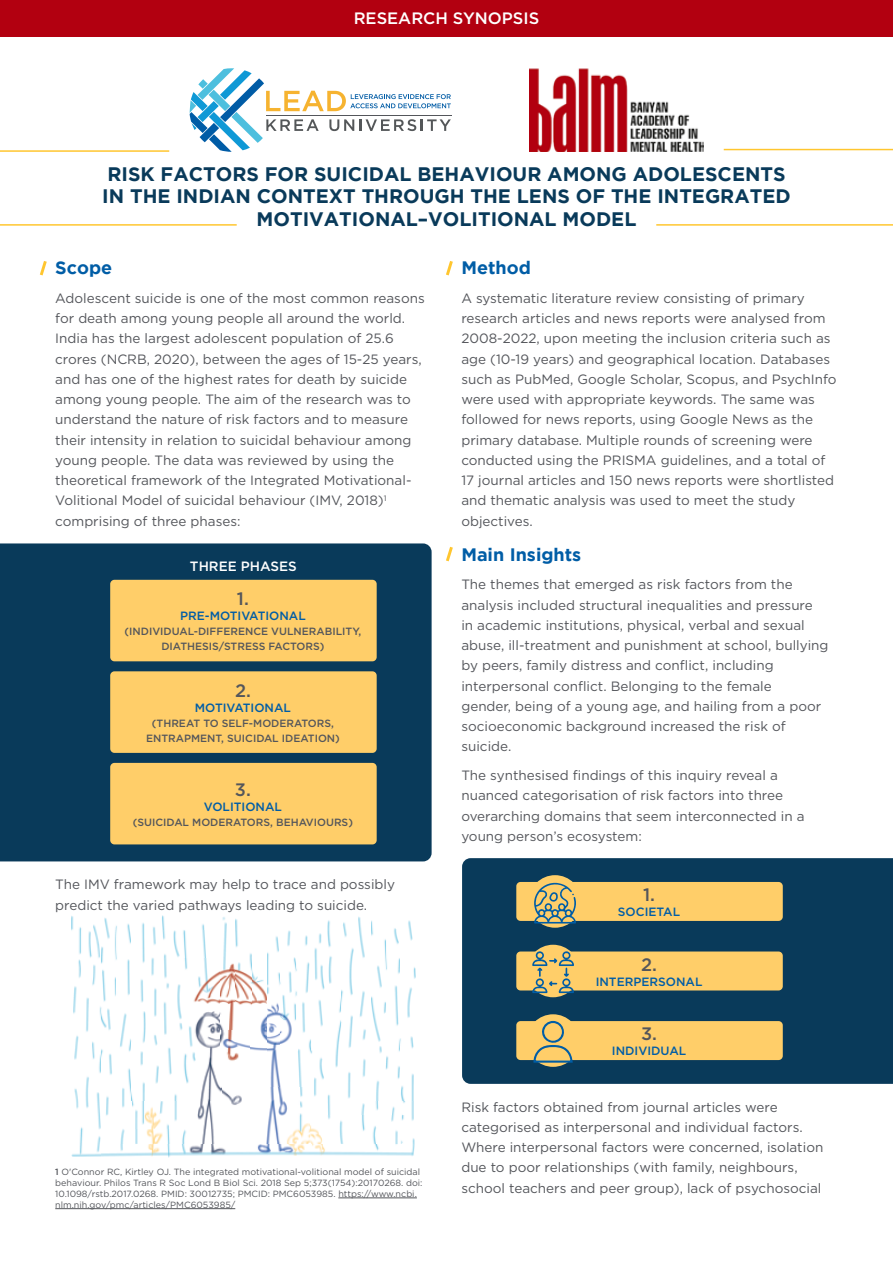
<style>
.page{position:relative;width:893px;height:1263px;background:#fff}
.page>*{position:absolute;margin:0;border:0;box-sizing:border-box;transform-origin:0 0}
.t1{font:700 19.5px/22.2px "Gotham";color:#093a5a;text-align:center}
.t2{font:700 18px "Gotham";color:#005da6}
.t3{font:500 18px "Gotham";color:#54565b}
.t4{font:500 16.5px "Gotham";color:#fff}
.t5{font:13.5px/20.2px "Gotham";color:#54565b}
.t6{font:500 13.5px "Gotham";color:#fff}
.t7{font:500 12px "Gotham";color:#005da6}
.t8{font:500 10.5px/15px "Gotham";color:#54565b;text-align:center}
.t9{font:9px/10.8px "Gotham";color:#54565b}
.s1{font-weight:500}
</style>
<div class="page">
<div style="left:0;top:543px;width:432px;height:318px;background:#093a5a"></div>
<svg style="left:190px;top:68px;width:261px;height:84px"></svg>
<img style="left:530px;top:68px;width:173px;height:84px">
<div style="left:0;top:0;width:893px;height:36px;background:#b20010"></div>
<hr style="left:656px;top:224px;width:237px;height:2px;background:#ffc62f">
<hr style="left:0;top:224px;width:237px;height:2px;background:#ffc62f">
<hr style="left:724px;top:149px;width:169px;height:1px;background:#ffc62f">
<hr style="left:0;top:150px;width:169px;height:2px;background:#ffc62f">
<div style="left:110px;top:580px;width:267px;height:81px;background:#ffce69;border-radius:4px"></div>
<div style="left:110px;top:671px;width:267px;height:82px;background:#ffce69;border-radius:4px"></div>
<div style="left:110px;top:763px;width:267px;height:81px;background:#ffce69;border-radius:4px"></div>
<div style="left:462px;top:858px;width:431px;height:226px;background:#093a5a"></div>
<div style="left:516px;top:882px;width:267px;height:39px;background:#ffce69;border-radius:4px"></div>
<div style="left:529px;top:875px;width:52px;height:53px;background:#ffce69;border-radius:50%"></div>
<svg style="left:534px;top:882px;width:42px;height:41px"></svg>
<div style="left:516px;top:951px;width:267px;height:39px;background:#ffce69;border-radius:4px"></div>
<div style="left:527px;top:945px;width:52px;height:52px;background:#ffce69;border-radius:50%"></div>
<svg style="left:531px;top:951px;width:44px;height:42px"></svg>
<div style="left:516px;top:1021px;width:267px;height:39px;background:#ffce69;border-radius:4px"></div>
<div style="left:527px;top:1014px;width:52px;height:53px;background:#ffce69;border-radius:50%"></div>
<svg style="left:533px;top:1021px;width:40px;height:42px"></svg>
<svg style="left:446px;top:261px;width:7px;height:14px"></svg>
<svg style="left:40px;top:261px;width:7px;height:14px"></svg>
<svg style="left:446px;top:547px;width:7px;height:14px"></svg>
<img style="left:72px;top:916px;width:29px;height:241px">
<img style="left:101px;top:1143px;width:314px;height:14px">
<img style="left:120px;top:1129px;width:94px;height:14px">
<img style="left:266px;top:1086px;width:45px;height:57px">
<img style="left:311px;top:1115px;width:104px;height:28px">
<img style="left:101px;top:918px;width:15px;height:198px">
<img style="left:132px;top:1100px;width:82px;height:29px">
<img style="left:116px;top:923px;width:16px;height:185px">
<img style="left:221px;top:1087px;width:21px;height:18px">
<img style="left:327px;top:1094px;width:4px;height:21px">
<img style="left:361px;top:1100px;width:53px;height:15px">
<img style="left:131px;top:922px;width:15px;height:178px">
<img style="left:163px;top:958px;width:58px;height:142px">
<img style="left:311px;top:933px;width:14px;height:164px">
<img style="left:341px;top:922px;width:13px;height:177px">
<img style="left:376px;top:1081px;width:4px;height:19px">
<img style="left:401px;top:1073px;width:13px;height:27px">
<img style="left:151px;top:926px;width:8px;height:158px">
<img style="left:266px;top:936px;width:15px;height:150px">
<img style="left:296px;top:935px;width:15px;height:151px">
<img style="left:362px;top:1059px;width:4px;height:18px">
<img style="left:385px;top:928px;width:15px;height:151px">
<img style="left:221px;top:1029px;width:30px;height:32px">
<img style="left:327px;top:920px;width:14px;height:148px">
<img style="left:251px;top:953px;width:15px;height:98px">
<img style="left:281px;top:930px;width:15px;height:114px">
<img style="left:371px;top:920px;width:15px;height:138px">
<img style="left:400px;top:967px;width:15px;height:82px">
<img style="left:359px;top:991px;width:7px;height:49px">
<img style="left:221px;top:917px;width:15px;height:112px">
<img style="left:236px;top:919px;width:15px;height:86px">
<img style="left:358px;top:916px;width:7px;height:42px">
<img style="left:162px;top:929px;width:44px;height:29px">
<img style="left:408px;top:920px;width:5px;height:21px">
<img style="left:162px;top:915px;width:3px;height:14px">
<img style="left:201px;top:924px;width:4px;height:5px">
<hr style="left:338px;top:1197px;width:79px;height:1px;background:#54565b">
<hr style="left:55px;top:1208px;width:180px;height:1px;background:#54565b">
<p class="t4" style="left:354px;top:7px;width:187px">RESEARCH SYNOPSIS</p>
<h1 class="t1" style="left:102px;top:163px;width:690px">RISK FACTORS FOR SUICIDAL BEHAVIOUR AMONG ADOLESCENTS<br>IN THE INDIAN CONTEXT THROUGH THE LENS OF THE INTEGRATED<br>MOTIVATIONAL–VOLITIONAL MODEL</h1>
<h2 class="t2" style="left:55px;top:257px;width:58px">Scope</h2>
<p class="t5" style="left:55px;top:288px;width:371px">Adolescent suicide is one of the most common reasons for death among young people all around the world.<br>India has the largest adolescent population of 25.6 crores (NCRB, 2020), between the ages of 15-25 years, and has one of the highest rates for death by suicide among young people. The aim of the research was to understand the nature of risk factors and to measure their intensity in relation to suicidal behaviour among young people. The data was reviewed by using the theoretical framework of the Integrated Motivational-Volitional Model of suicidal behaviour (IMV, 2018)<sup>1 </sup>comprising of three phases:</p>
<p class="t6" style="left:190px;top:558px;width:109px">THREE PHASES</p>
<h2 class="t3" style="left:237px;top:587px;width:13px">1.</h2>
<p class="t7" style="left:180px;top:608px;width:127px">PRE-MOTIVATIONAL</p>
<p class="t8" style="left:125px;top:624px;width:238px">(INDIVIDUAL-DIFFERENCE VULNERABILITY,<br>DIATHESIS/STRESS FACTORS)</p>
<h2 class="t3" style="left:235px;top:679px;width:17px">2.</h2>
<p class="t7" style="left:195px;top:700px;width:98px">MOTIVATIONAL</p>
<p class="t8" style="left:146px;top:715px;width:195px">(THREAT TO SELF-MODERATORS,<br>ENTRAPMENT, SUICIDAL IDEATION)</p>
<h2 class="t3" style="left:235px;top:778px;width:17px">3.</h2>
<p class="t7" style="left:204px;top:799px;width:80px">VOLITIONAL</p>
<p class="t8" style="left:133px;top:814px;width:222px">(SUICIDAL MODERATORS, BEHAVIOURS)</p>
<h2 class="t2" style="left:461px;top:257px;width:71px">Method</h2>
<p class="t5" style="left:461px;top:288px;width:377px">A systematic literature review consisting of primary research articles and news reports were analysed from 2008-2022, upon meeting the inclusion criteria such as age (10-19 years) and geographical location. Databases such as PubMed, Google Scholar, Scopus, and PsychInfo were used with appropriate keywords. The same was followed for news reports, using Google News as the primary database. Multiple rounds of screening were conducted using the PRISMA guidelines, and a total of 17 journal articles and 150 news reports were shortlisted and thematic analysis was used to meet the study objectives.</p>
<h2 class="t2" style="left:461px;top:544px;width:121px">Main Insights</h2>
<p class="t5" style="left:461px;top:574px;width:369px">The themes that emerged as risk factors from the analysis included structural inequalities and pressure<br>in academic institutions, physical, verbal and sexual abuse, ill-treatment and punishment at school, bullying by peers, family distress and conflict, including interpersonal conflict. Belonging to the female<br>gender, being of a young age, and hailing from a poor socioeconomic background increased the risk of suicide.</p>
<p class="t5" style="left:461px;top:765px;width:345px">The synthesised findings of this inquiry reveal a nuanced categorisation of risk factors into three overarching domains that seem interconnected in a young person’s ecosystem:</p>
<p class="t5" style="left:55px;top:874px;width:341px">The IMV framework may help to trace and possibly predict the varied pathways leading to suicide.</p>
<h2 class="t3" style="left:643px;top:883px;width:13px">1.</h2>
<p class="t7" style="left:618px;top:904px;width:64px">SOCIETAL</p>
<h2 class="t3" style="left:641px;top:952px;width:17px">2.</h2>
<p class="t7" style="left:596px;top:973px;width:108px">INTERPERSONAL</p>
<p class="t9" style="left:55px;top:1166px;width:369px"><span class="s1">1</span> O'Connor RC, Kirtley OJ. The integrated motivational-volitional model of suicidal behaviour. Philos Trans R Soc Lond B Biol Sci. 2018 Sep 5;373(1754):20170268. doi:<br>10.1098/rstb.2017.0268. PMID: 30012735; PMCID: PMC6053985. https://www.ncbi. nlm.nih.gov/pmc/articles/PMC6053985/</p>
<h2 class="t3" style="left:641px;top:1022px;width:17px">3.</h2>
<p class="t7" style="left:612px;top:1043px;width:76px">INDIVIDUAL</p>
<p class="t5" style="left:461px;top:1096px;width:363px">Risk factors obtained from journal articles were categorised as interpersonal and individual factors.<br>Where interpersonal factors were concerned, isolation due to poor relationships (with family, neighbours, school teachers and peer group), lack of psychosocial</p>
</div>
